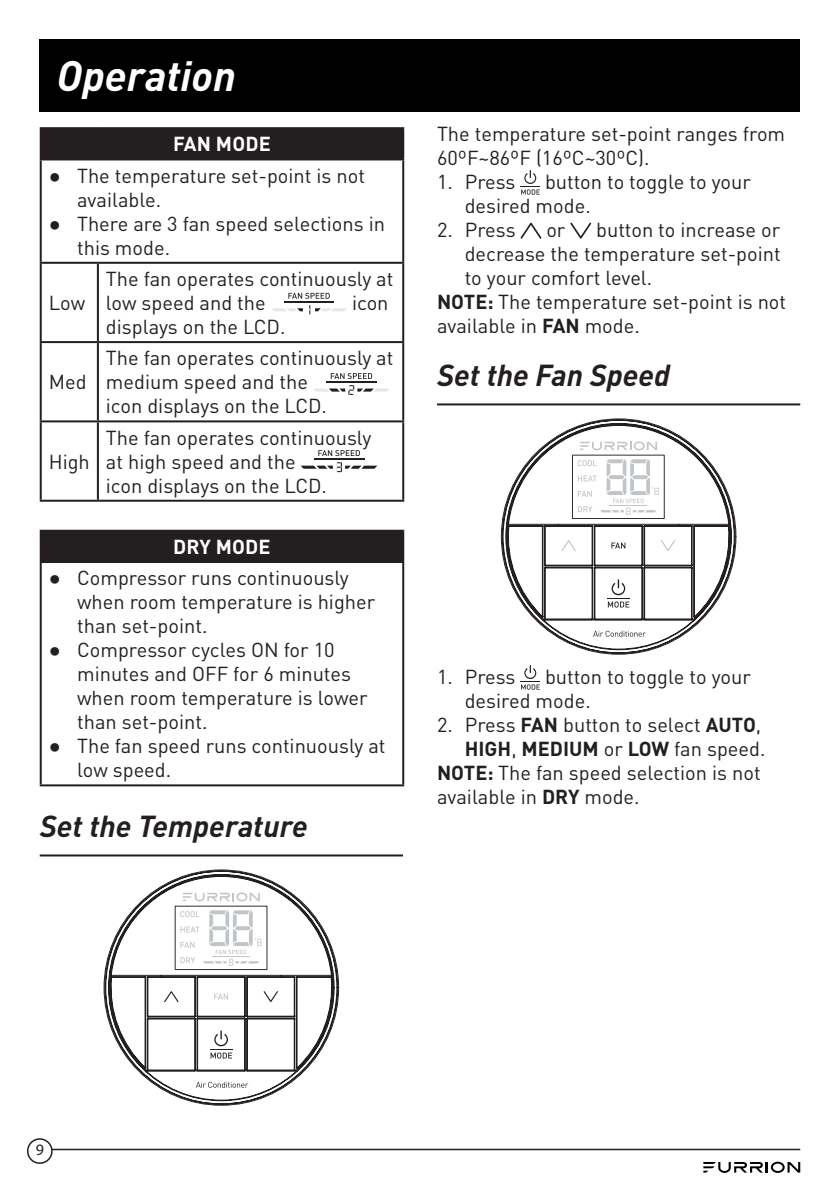
<style>
.page{position:relative;width:840px;height:1191px;background:#fff}
.page>*{position:absolute;margin:0;border:0;box-sizing:border-box;transform-origin:0 0}
.t1{font:italic 700 42px "DIN";color:#fff}
.t2{font:italic 700 30px "DIN";color:#231f20}
.t3{font:20px/24px "DIN Pro";color:#231f20}
.t4{font:700 20px "DIN Pro";color:#231f20}
.t5{font:700 20px "DIN Pro";letter-spacing:.01em;color:#fff}
.t6{font:16px "Myriad Pro";color:#231f20}
.s1{font-family:"Arial"}
.s2{font-weight:700}
.s3{font-weight:400}
</style>
<div class="page">
<hr style="left:40px;top:1148px;width:759px;height:2px;background:#231f20">
<svg style="left:703px;top:1161px;width:96px;height:11px"></svg>
<div style="left:28px;top:1139px;width:24px;height:24px;background:#fff;border-radius:50%"></div>
<div style="left:27px;top:1138px;width:26px;height:25px;border:2px solid #231f20;border-radius:50%"></div>
<div style="left:40px;top:40px;width:759px;height:72px;background:#000"></div>
<hr style="left:40px;top:854px;width:363px;height:2px;background:#231f20">
<div style="left:41px;top:128px;width:362px;height:31px;background:#231f20"></div>
<hr style="left:40px;top:127px;width:58px;height:2px;background:#231f20">
<hr style="left:40px;top:129px;width:2px;height:29px;background:#231f20">
<hr style="left:98px;top:127px;width:306px;height:2px;background:#231f20">
<hr style="left:402px;top:129px;width:2px;height:29px;background:#231f20">
<hr style="left:40px;top:158px;width:58px;height:2px;background:#231f20">
<hr style="left:40px;top:160px;width:2px;height:102px;background:#231f20">
<hr style="left:98px;top:158px;width:306px;height:2px;background:#231f20">
<hr style="left:402px;top:160px;width:2px;height:102px;background:#231f20">
<hr style="left:40px;top:262px;width:58px;height:2px;background:#231f20">
<hr style="left:40px;top:264px;width:2px;height:77px;background:#231f20">
<hr style="left:98px;top:262px;width:306px;height:2px;background:#231f20">
<hr style="left:97px;top:264px;width:2px;height:77px;background:#231f20">
<hr style="left:402px;top:264px;width:2px;height:77px;background:#231f20">
<hr style="left:40px;top:341px;width:58px;height:2px;background:#231f20">
<hr style="left:40px;top:343px;width:2px;height:77px;background:#231f20">
<hr style="left:98px;top:341px;width:306px;height:2px;background:#231f20">
<hr style="left:97px;top:343px;width:2px;height:77px;background:#231f20">
<hr style="left:402px;top:343px;width:2px;height:77px;background:#231f20">
<hr style="left:40px;top:420px;width:58px;height:2px;background:#231f20">
<hr style="left:40px;top:422px;width:2px;height:78px;background:#231f20">
<hr style="left:98px;top:420px;width:306px;height:2px;background:#231f20">
<hr style="left:97px;top:422px;width:2px;height:78px;background:#231f20">
<hr style="left:402px;top:422px;width:2px;height:78px;background:#231f20">
<hr style="left:40px;top:500px;width:58px;height:2px;background:#231f20">
<hr style="left:98px;top:500px;width:306px;height:2px;background:#231f20">
<svg style="left:271px;top:308px;width:32px;height:3px"></svg>
<hr style="left:284px;top:301px;width:50px;height:1px;background:#231f20">
<svg style="left:288px;top:293px;width:41px;height:6px"></svg>
<svg style="left:309px;top:305px;width:38px;height:10px"></svg>
<hr style="left:326px;top:382px;width:50px;height:1px;background:#231f20">
<svg style="left:330px;top:373px;width:42px;height:6px"></svg>
<svg style="left:314px;top:385px;width:75px;height:10px"></svg>
<hr style="left:314px;top:459px;width:50px;height:1px;background:#231f20">
<svg style="left:318px;top:450px;width:41px;height:6px"></svg>
<svg style="left:300px;top:462px;width:77px;height:10px"></svg>
<div style="left:41px;top:531px;width:362px;height:31px;background:#231f20"></div>
<hr style="left:40px;top:530px;width:364px;height:2px;background:#231f20">
<hr style="left:40px;top:532px;width:2px;height:29px;background:#231f20">
<hr style="left:402px;top:532px;width:2px;height:29px;background:#231f20">
<hr style="left:40px;top:561px;width:364px;height:2px;background:#231f20">
<hr style="left:40px;top:563px;width:2px;height:221px;background:#231f20">
<hr style="left:402px;top:563px;width:2px;height:221px;background:#231f20">
<hr style="left:40px;top:784px;width:364px;height:2px;background:#231f20">
<svg style="left:103px;top:869px;width:237px;height:236px"></svg>
<svg style="left:180px;top:910px;width:81px;height:56px"></svg>
<svg style="left:196px;top:1081px;width:52px;height:6px"></svg>
<svg style="left:214px;top:993px;width:14px;height:6px"></svg>
<svg style="left:210px;top:1030px;width:22px;height:28px"></svg>
<svg style="left:183px;top:892px;width:76px;height:9px"></svg>
<svg style="left:263px;top:991px;width:15px;height:11px"></svg>
<svg style="left:164px;top:991px;width:14px;height:11px"></svg>
<hr style="left:437px;top:403px;width:362px;height:2px;background:#231f20">
<svg style="left:520px;top:170px;width:19px;height:25px"></svg>
<svg style="left:520px;top:223px;width:21px;height:16px"></svg>
<svg style="left:570px;top:222px;width:21px;height:17px"></svg>
<svg style="left:500px;top:418px;width:237px;height:236px"></svg>
<svg style="left:577px;top:459px;width:81px;height:56px"></svg>
<svg style="left:592px;top:630px;width:53px;height:7px"></svg>
<svg style="left:611px;top:542px;width:14px;height:6px"></svg>
<svg style="left:607px;top:579px;width:22px;height:28px"></svg>
<svg style="left:580px;top:441px;width:76px;height:9px"></svg>
<svg style="left:660px;top:540px;width:15px;height:11px"></svg>
<svg style="left:561px;top:540px;width:14px;height:11px"></svg>
<svg style="left:520px;top:665px;width:19px;height:24px"></svg>
<h1 class="t1" style="left:57px;top:48px;width:181px">Operation</h1>
<p class="t5" style="left:173px;top:129px;width:99px">FAN MODE</p>
<p class="t3" style="left:77px;top:162px;width:289px;text-indent:-28px"><span class="s1">●</span> The temperature set-point is not available.</p>
<p class="t3" style="left:77px;top:210px;width:309px;text-indent:-28px"><span class="s1">●</span> There are 3 fan speed selections in this mode.</p>
<p class="t3" style="left:49px;top:289px;width:38px">Low</p>
<p class="t3" style="left:49px;top:369px;width:39px">Med</p>
<p class="t3" style="left:49px;top:448px;width:43px">High</p>
<p class="t3" style="left:106px;top:265px;width:289px">The fan operates continuously at low speed and the</p>
<p class="t3" style="left:352px;top:289px;width:38px">icon</p>
<p class="t3" style="left:106px;top:313px;width:181px">displays on the LCD.</p>
<p class="t3" style="left:106px;top:345px;width:289px">The fan operates continuously at medium speed and the<br>icon displays on the LCD.</p>
<p class="t3" style="left:106px;top:424px;width:267px">The fan operates continuously at high speed and the<br>icon displays on the LCD.</p>
<p class="t5" style="left:173px;top:531px;width:99px">DRY MODE</p>
<p class="t3" style="left:77px;top:565px;width:299px;text-indent:-28px"><span class="s1">●</span> Compressor runs continuously when room temperature is higher than set-point.</p>
<p class="t3" style="left:77px;top:637px;width:291px;text-indent:-28px"><span class="s1">●</span> Compressor cycles ON for 10 minutes and OFF for 6 minutes when room temperature is lower than set-point.</p>
<p class="t3" style="left:77px;top:733px;width:310px;text-indent:-28px"><span class="s1">●</span> The fan speed runs continuously at low speed.</p>
<h2 class="t2" style="left:40px;top:807px;width:269px">Set the Temperature</h2>
<p class="t3" style="left:437px;top:121px;width:349px">The temperature set-point ranges from<br>60ºF~86ºF (16ºC~30ºC).</p>
<p class="t3" style="left:437px;top:169px;width:80px">1. Press</p>
<p class="t3" style="left:464px;top:169px;width:287px;text-indent:80px">button to toggle to your desired mode.</p>
<p class="t3" style="left:437px;top:217px;width:80px">2. Press</p>
<p class="t3" style="left:546px;top:217px;width:21px">or</p>
<p class="t3" style="left:596px;top:217px;width:185px">button to increase or</p>
<p class="t3" style="left:464px;top:241px;width:317px">decrease the temperature set-point</p>
<p class="t3" style="left:464px;top:265px;width:189px">to your comfort level.</p>
<p class="t3" style="left:437px;top:289px;width:350px"><span class="s2">NOTE:</span> The temperature set-point is not</p>
<p class="t3" style="left:437px;top:313px;width:204px">available in <span class="s2">FAN</span> mode.</p>
<h2 class="t2" style="left:437px;top:356px;width:234px">Set the Fan Speed</h2>
<p class="t3" style="left:464px;top:664px;width:287px;text-indent:80px">button to toggle to your desired mode.</p>
<p class="t3" style="left:437px;top:712px;width:325px">2. Press <span class="s2">FAN</span> button to select <span class="s2">AUTO</span>,</p>
<p class="t4" style="left:464px;top:733px;width:302px">HIGH<span class="s3">,</span> MEDIUM <span class="s3">or</span> LOW <span class="s3">fan speed.</span></p>
<p class="t3" style="left:437px;top:760px;width:325px"><span class="s2">NOTE:</span> The fan speed selection is not</p>
<p class="t3" style="left:437px;top:784px;width:204px">available in <span class="s2">DRY</span> mode.</p>
<p class="t3" style="left:437px;top:664px;width:80px">1. Press</p>
<p class="t6" style="left:36px;top:1141px;width:10px">9</p>
</div>
